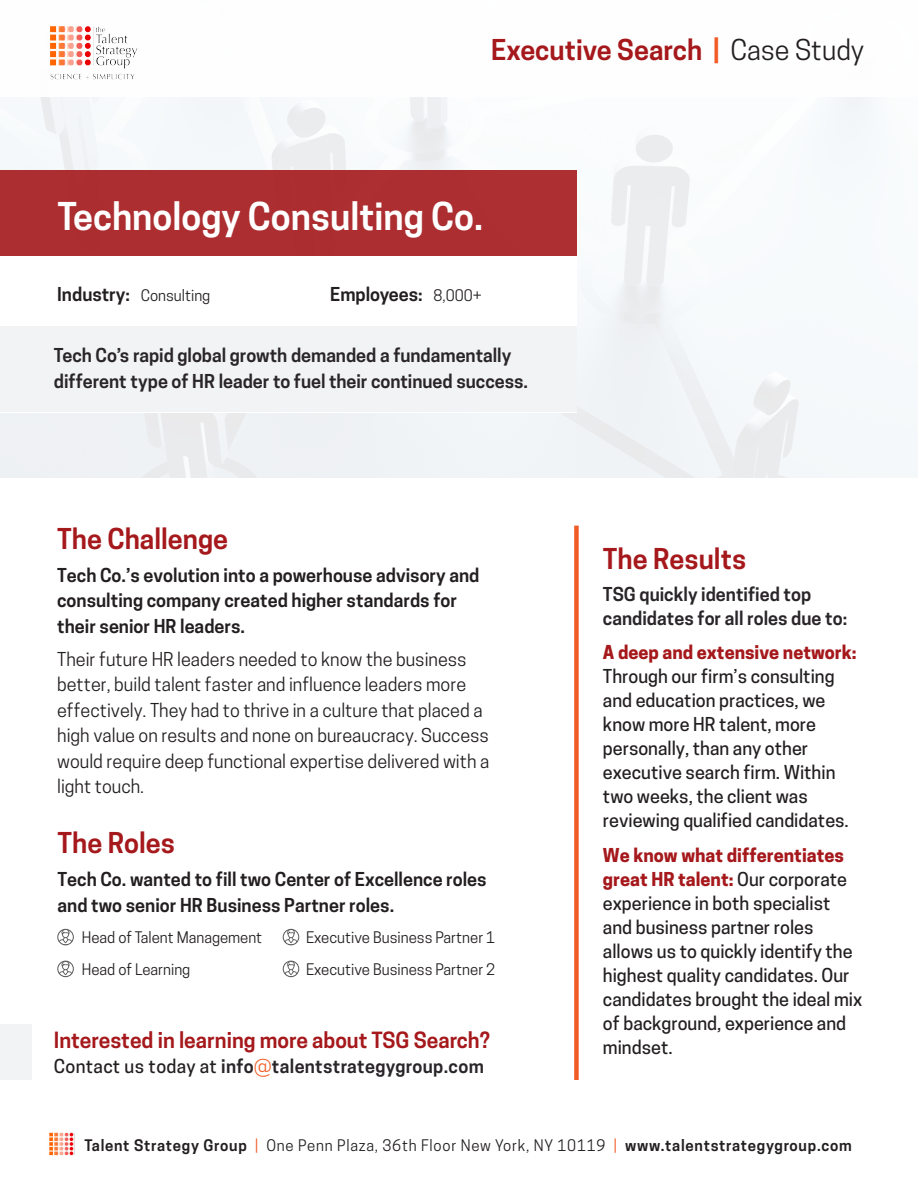
<style>
.page{position:relative;width:918px;height:1188px;background:#fff}
.page>*{position:absolute;margin:0;border:0;box-sizing:border-box;transform-origin:0 0}
.t1{font:600 36px "Cooper Hewitt";color:#fff}
.t2{font:600 27px "Cooper Hewitt";color:#a5181b}
.t3{font:600 21px "Cooper Hewitt";color:#a5181b}
.t4{font:500 18px/24px "Cooper Hewitt";color:#231f20}
.t5{font:18px/25.5px "Cooper Hewitt";color:#231f20}
.t6{font:600 18px/25.5px "Cooper Hewitt";color:#231f20}
.t7{font:600 18px/25.5px "Cooper Hewitt";color:#292529}
.t8{font:600 18px "Cooper Hewitt";letter-spacing:.02em;color:#292529}
.t9{font:15px "Cooper Hewitt";color:#231f20}
.t10{font:600 15px "Cooper Hewitt";letter-spacing:.05em;color:#231f20}
.s1{color:#f15b25}
.s2{font-weight:400;color:#231f20}
.s3{font-weight:600;font-size:18px}
.s4{font-weight:400;font-size:15px}
.s5{font-weight:500;color:#231f20}
.s6{font-weight:400;color:#f15b25}
.s7{font-weight:700;color:#a5181b}
.s8{font-weight:400}
</style>
<div class="page">
<div style="left:0;top:1024px;width:32px;height:56px;background:#f2f3f4"></div>
<img style="left:0;top:97px;width:918px;height:380px">
<img style="left:50px;top:26px;width:88px;height:54px">
<img style="left:49px;top:1132px;width:26px;height:24px">
<div style="left:0;top:171px;width:576px;height:241px;background:#ad2e31"></div>
<div style="left:0;top:256px;width:576px;height:156px;background:#fff"></div>
<div style="left:0;top:327px;width:576px;height:85px;background:#f2f3f4"></div>
<img style="left:58px;top:929px;width:15px;height:16px;border-radius:8px">
<div style="left:58px;top:929px;width:16px;height:16px;border:1px solid #231f20;border-radius:50%"></div>
<img style="left:283px;top:929px;width:16px;height:16px;border-radius:8px">
<div style="left:283px;top:929px;width:16px;height:16px;border:1px solid #231f20;border-radius:50%"></div>
<img style="left:283px;top:961px;width:16px;height:16px;border-radius:8px">
<div style="left:283px;top:961px;width:16px;height:16px;border:1px solid #231f20;border-radius:50%"></div>
<img style="left:58px;top:961px;width:15px;height:16px;border-radius:8px">
<div style="left:58px;top:961px;width:16px;height:16px;border:1px solid #231f20;border-radius:50%"></div>
<div style="left:574px;top:526px;width:5px;height:554px;background:#f15b25"></div>
<p class="t2" style="left:491px;top:34px;width:374px">Executive Search <span class="s1">|</span> <span class="s2">Case Study</span></p>
<p class="t1" style="left:58px;top:196px;width:427px">Technology Consulting Co.</p>
<p class="t9" style="left:57px;top:286px;width:155px"><span class="s3">Industry:</span> Consulting</p>
<p class="t6" style="left:330px;top:281px;width:153px">Employees: <span class="s4">8,000+</span></p>
<p class="t7" style="left:54px;top:343px;width:476px">Tech Co’s rapid global growth demanded a fundamentally different type of HR leader to fuel their continued success.</p>
<p class="t2" style="left:57px;top:522px;width:172px">The Challenge</p>
<p class="t6" style="left:57px;top:562px;width:424px">Tech Co.’s evolution into a powerhouse advisory and consulting company created higher standards for their senior HR leaders.</p>
<p class="t5" style="left:57px;top:646px;width:434px">Their future HR leaders needed to know the business better, build talent faster and influence leaders more effectively. They had to thrive in a culture that placed a high value on results and none on bureaucracy. Success would require deep functional expertise delivered with a light touch.</p>
<p class="t2" style="left:58px;top:827px;width:119px">The Roles</p>
<p class="t6" style="left:58px;top:867px;width:431px">Tech Co. wanted to fill two Center of Excellence roles and two senior HR Business Partner roles.</p>
<p class="t9" style="left:82px;top:929px;width:182px">Head of Talent Management</p>
<p class="t9" style="left:82px;top:960px;width:110px">Head of Learning</p>
<p class="t9" style="left:306px;top:929px;width:191px">Executive Business Partner 1</p>
<p class="t9" style="left:306px;top:960px;width:191px">Executive Business Partner 2</p>
<p class="t3" style="left:54px;top:1027px;width:437px">Interested in learning more about TSG Search?</p>
<p class="t8" style="left:54px;top:1056px;width:431px"><span class="s5">Contact us today at</span> info<span class="s6">@</span>talentstrategygroup.com</p>
<p class="t2" style="left:603px;top:543px;width:145px">The Results</p>
<p class="t7" style="left:603px;top:582px;width:246px;line-height:24px">TSG quickly identified top candidates for all roles due to:</p>
<p class="t4" style="left:603px;top:641px;width:255px"><span class="s7">A deep and extensive network:<br></span>Through our firm’s consulting and education practices, we know more HR talent, more personally, than any other executive search firm. Within two weeks, the client was reviewing qualified candidates.</p>
<p class="t4" style="left:603px;top:843px;width:261px"><span class="s7">We know what differentiates great HR talent:</span> Our corporate experience in both specialist and business partner roles allows us to quickly identify the highest quality candidates. Our candidates brought the ideal mix of background, experience and mindset.</p>
<p class="t10" style="left:85px;top:1136px;width:769px">Talent Strategy Group <span class="s6">|</span> <span class="s8">One Penn Plaza, 36th Floor New York, NY 10119</span> <span class="s6">|</span> www.talentstrategygroup.com</p>
</div>
